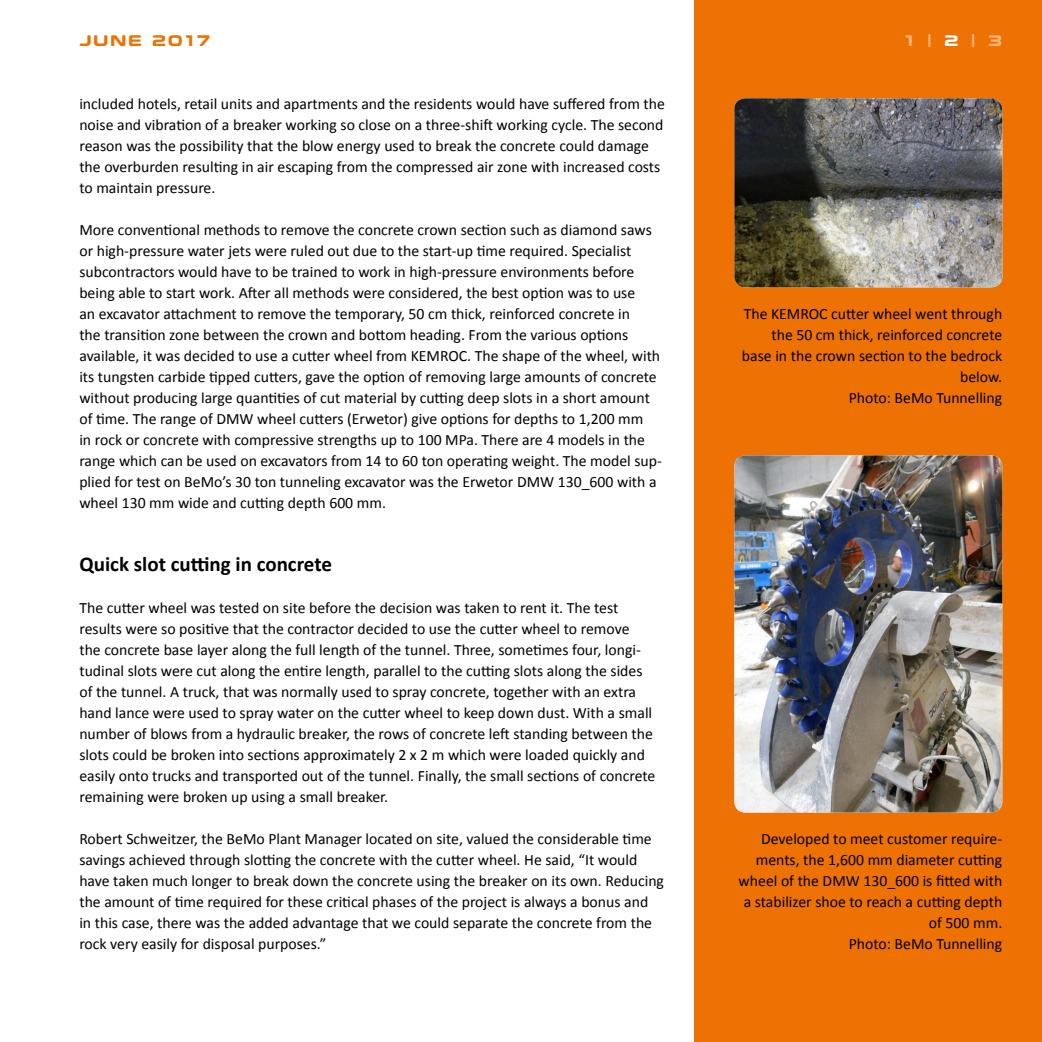
<style>
.page{position:relative;width:1042px;height:1042px;background:#fff}
.page>*{position:absolute;margin:0;border:0;box-sizing:border-box;transform-origin:0 0}
.t1{font:700 21px "Calibri";color:#000}
.t2{font:15.75px/21px "Calibri";color:#000}
.t3{font:700 15.75px "Eurostile Candy LT Pro";letter-spacing:.1em;color:#ee7203}
.t4{font:700 15.75px "Eurostile Candy LT Pro";color:#f8b378}
.s1{color:#fff}
</style>
<div class="page">
<div style="left:694px;top:0;width:348px;height:1042px;background:#ee7203"></div>
<img style="left:734px;top:98px;width:268px;height:189px">
<img style="left:734px;top:455px;width:268px;height:357px">
<p class="t3" style="left:79px;top:32px;width:132px">JUNE 2017</p>
<p class="t4" style="left:904px;top:32px;width:100px">1 | <span class="s1">2</span> | 3</p>
<p class="t2" style="left:79px;top:92px;width:587px">included hotels, retail units and apartments and the residents would have suffered from the noise and vibration of a breaker working so close on a three-shift working cycle. The second reason was the possibility that the blow energy used to break the concrete could damage the overburden resulting in air escaping from the compressed air zone with increased costs to maintain pressure.</p>
<p class="t2" style="left:79px;top:218px;width:584px">More conventional methods to remove the concrete crown section such as diamond saws or high-pressure water jets were ruled out due to the start-up time required. Specialist subcontractors would have to be trained to work in high-pressure environments before being able to start work. After all methods were considered, the best option was to use<br>an excavator attachment to remove the temporary, 50 cm thick, reinforced concrete in<br>the transition zone between the crown and bottom heading. From the various options available, it was decided to use a cutter wheel from KEMROC. The shape of the wheel, with its tungsten carbide tipped cutters, gave the option of removing large amounts of concrete without producing large quantities of cut material by cutting deep slots in a short amount of time. The range of DMW wheel cutters (Erwetor) give options for depths to 1,200 mm<br>in rock or concrete with compressive strengths up to 100 MPa. There are 4 models in the range which can be used on excavators from 14 to 60 ton operating weight. The model sup&shy;plied for test on BeMo’s 30 ton tunneling excavator was the Erwetor DMW 130_600 with a wheel 130 mm wide and cutting depth 600 mm.</p>
<p class="t2" style="left:742px;top:302px;width:262px;text-align:right">The KEMROC cutter wheel went through the 50 cm thick, reinforced concrete base in the crown section to the bedrock below.<br>Photo: BeMo Tunnelling</p>
<h1 class="t1" style="left:79px;top:551px;width:254px">Quick slot cutting in concrete</h1>
<p class="t2" style="left:79px;top:596px;width:577px">The cutter wheel was tested on site before the decision was taken to rent it. The test results were so positive that the contractor decided to use the cutter wheel to remove<br>the concrete base layer along the full length of the tunnel. Three, sometimes four, longi&shy;tudinal slots were cut along the entire length, parallel to the cutting slots along the sides of the tunnel. A truck, that was normally used to spray concrete, together with an extra hand lance were used to spray water on the cutter wheel to keep down dust. With a small number of blows from a hydraulic breaker, the rows of concrete left standing between the slots could be broken into sections approximately 2 x 2 m which were loaded quickly and easily onto trucks and transported out of the tunnel. Finally, the small sections of concrete remaining were broken up using a small breaker.</p>
<p class="t2" style="left:79px;top:827px;width:586px">Robert Schweitzer, the BeMo Plant Manager located on site, valued the considerable time savings achieved through slotting the concrete with the cutter wheel. He said, “It would have taken much longer to break down the concrete using the breaker on its own. Reducing the amount of time required for these critical phases of the project is always a bonus and in this case, there was the added advantage that we could separate the concrete from the rock very easily for disposal purposes.”</p>
<p class="t2" style="left:738px;top:827px;width:265px;text-align:right">Developed to meet customer require&shy;ments, the 1,600 mm diameter cutting wheel of the DMW 130_600 is fitted with a stabilizer shoe to reach a cutting depth of 500 mm.<br>Photo: BeMo Tunnelling</p>
</div>
